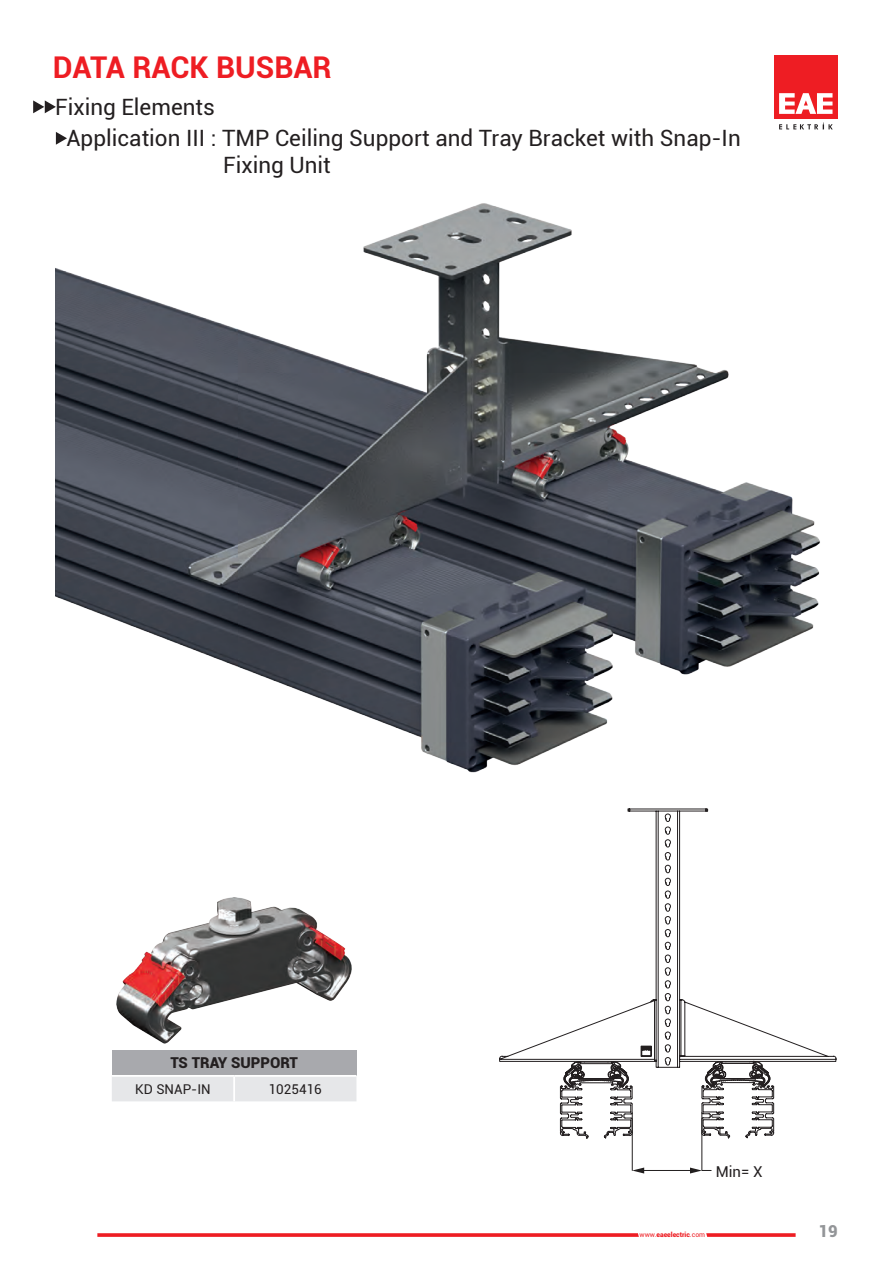
<style>
.page{position:relative;width:893px;height:1263px;background:#fff}
.page>*{position:absolute;margin:0;border:0;box-sizing:border-box;transform-origin:0 0}
.t1{font:700 30px "Roboto";color:#ee1d23}
.t2{font:22.5px/31.3px "Roboto";color:#231f20}
.t3{font:900 16.5px "Roboto";color:#939598}
.t4{font:900 15px "Roboto";color:#231f20}
.t5{font:15px "Roboto";color:#231f20}
.t6{font:13.5px "Roboto";color:#231f20}
.t7{font:900 6.9px "Roboto";color:#ee1d23}
.s1{font-weight:400}
</style>
<div class="page">
<svg style="left:97px;top:1233px;width:699px;height:4px;background:#f04449"></svg>
<div style="left:774px;top:55px;width:64px;height:64px;background:#ee1d23"></div>
<svg style="left:779px;top:93px;width:53px;height:21px"></svg>
<svg style="left:779px;top:123px;width:54px;height:6px"></svg>
<svg style="left:33px;top:100px;width:23px;height:13px"></svg>
<svg style="left:56px;top:132px;width:11px;height:13px"></svg>
<svg style="left:499px;top:809px;width:338px;height:253px"></svg>
<svg style="left:560px;top:1060px;width:214px;height:113px"></svg>
<div style="left:112px;top:1050px;width:244px;height:26px;background:#a8a9ad"></div>
<div style="left:112px;top:1077px;width:244px;height:24px;background:#e6e7e9"></div>
<hr style="left:112px;top:1075px;width:122px;height:2px;background:#fff">
<hr style="left:234px;top:1075px;width:122px;height:2px;background:#fff">
<hr style="left:233px;top:1077px;width:2px;height:24px;background:#fff">
<img style="left:56px;top:203px;width:764px;height:606px">
<img style="left:117px;top:897px;width:235px;height:147px">
<h1 class="t1" style="left:53px;top:46px;width:280px">DATA RACK BUSBAR</h1>
<p class="t2" style="left:66px;top:90px;width:676px;text-indent:-11px">Fixing Elements<br>Application III : TMP Ceiling Support and Tray Bracket with Snap-In</p>
<p class="t2" style="left:223px;top:149px;width:109px">Fixing Unit</p>
<p class="t4" style="left:170px;top:1052px;width:129px">TS TRAY SUPPORT</p>
<p class="t6" style="left:135px;top:1079px;width:77px">KD SNAP-IN</p>
<p class="t6" style="left:269px;top:1079px;width:55px">1025416</p>
<p class="t5" style="left:716px;top:1161px;width:48px">Min= X</p>
<p class="t7" style="left:640px;top:1229px;width:67px"><span class="s1">www.</span>eaeelectric<span class="s1">.com</span></p>
<p class="t3" style="left:819px;top:1219px;width:21px">19</p>
</div>
